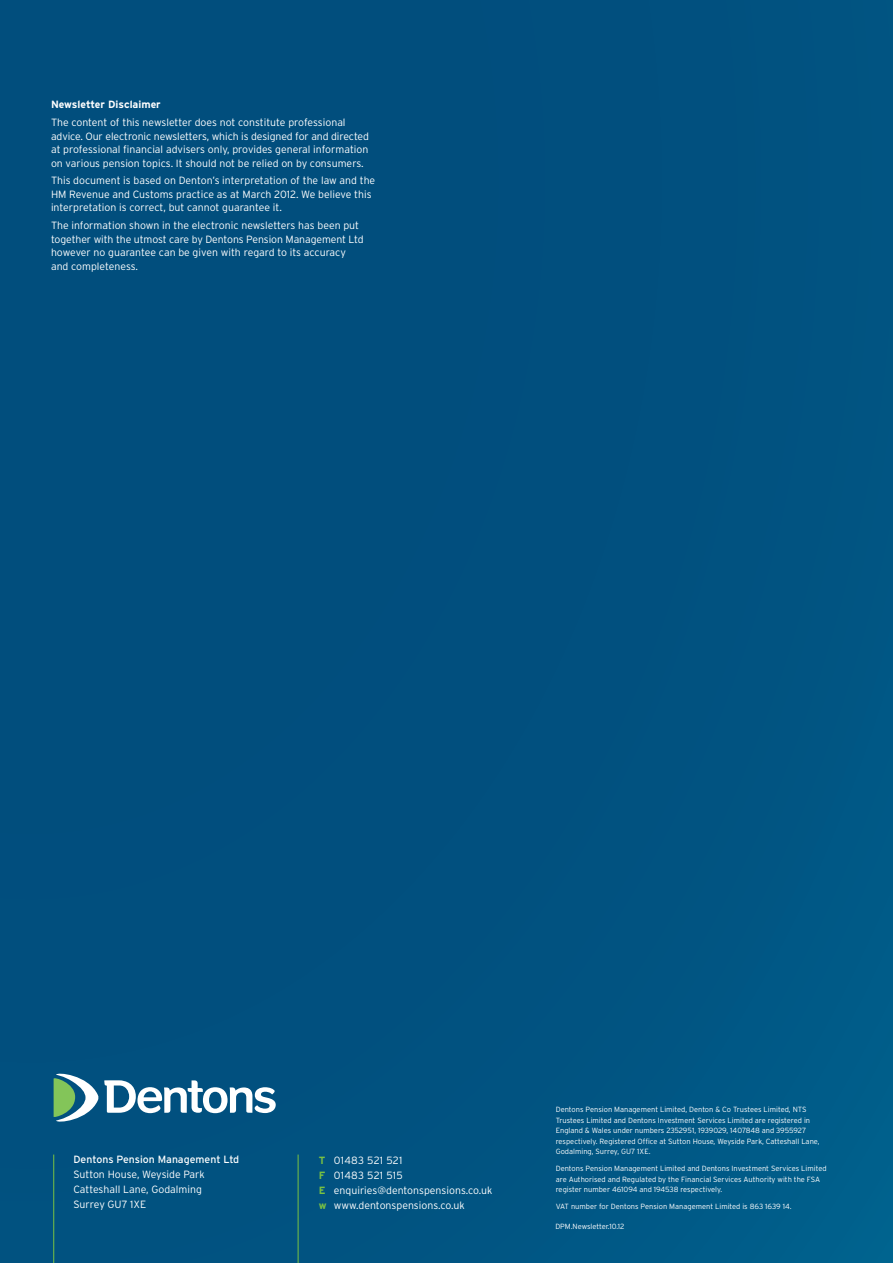
<style>
.page{position:relative;width:893px;height:1263px;background:#014f7e}
.page>*{position:absolute;margin:0;border:0;box-sizing:border-box;transform-origin:0 0}
.t1{font:300 10.5px/13.5px "Interstate";color:#fff}
.t2{font:10.5px "Interstate";color:#fff}
.t3{font:300 10.5px "Interstate";letter-spacing:.025em;color:#fff}
.t4{font:700 10.5px "Interstate";color:#fff}
.t5{font:300 7.5px/10.5px "Interstate";color:#fff}
.s1{font-weight:700;color:#79c142}
</style>
<div class="page">
<svg style="left:54px;top:1074px;width:222px;height:47px"></svg>
<hr style="left:53px;top:1154px;width:1px;height:109px;background:#79c142">
<hr style="left:298px;top:1154px;width:1px;height:109px;background:#79c142">
<p class="t4" style="left:51px;top:99px;width:111px">Newsletter Disclaimer</p>
<p class="t1" style="left:51px;top:116px;width:319px">The content of this newsletter does not constitute professional advice. Our electronic newsletters, which is designed for and directed at professional financial advisers only, provides general information on various pension topics. It should not be relied on by consumers.</p>
<p class="t1" style="left:51px;top:174px;width:326px">This document is based on Denton’s interpretation of the law and the<br>HM Revenue and Customs practice as at March 2012. We believe this interpretation is correct, but cannot guarantee it.</p>
<p class="t1" style="left:51px;top:219px;width:314px">The information shown in the electronic newsletters has been put together with the utmost care by Dentons Pension Management Ltd however no guarantee can be given with regard to its accuracy and completeness.</p>
<p class="t2" style="left:74px;top:1153px;width:167px">Dentons Pension Management Ltd</p>
<p class="t1" style="left:74px;top:1167px;width:133px">Sutton House, Weyside Park</p>
<p class="t1" style="left:74px;top:1182px;width:130px">Catteshall Lane, Godalming</p>
<p class="t1" style="left:74px;top:1197px;width:74px">Surrey GU7 1XE</p>
<p class="t3" style="left:319px;top:1154px;width:85px"><span class="s1">T</span> 01483 521 521</p>
<p class="t3" style="left:319px;top:1169px;width:85px"><span class="s1">F</span> 01483 521 515</p>
<p class="t1" style="left:319px;top:1183px;width:175px"><span class="s1">E</span> enquiries@dentonspensions.co.uk</p>
<p class="t1" style="left:319px;top:1198px;width:147px"><span class="s1">w</span> www.dentonspensions.co.uk</p>
<p class="t5" style="left:556px;top:1104px;width:265px">Dentons Pension Management Limited, Denton &amp; Co Trustees Limited, NTS Trustees Limited and Dentons Investment Services Limited are registered in England &amp; Wales under numbers 2352951, 1939029, 1407848 and 3955927 respectively. Registered Office at Sutton House, Weyside Park, Catteshall Lane, Godalming, Surrey, GU7 1XE.</p>
<p class="t5" style="left:556px;top:1163px;width:272px">Dentons Pension Management Limited and Dentons Investment Services Limited are Authorised and Regulated by the Financial Services Authority with the FSA register number 461094 and 194538 respectively.</p>
<p class="t5" style="left:556px;top:1201px;width:237px">VAT number for Dentons Pension Management Limited is 863 1639 14.</p>
<p class="t5" style="left:555px;top:1221px;width:71px">DPM.Newsletter.10.12</p>
</div>
